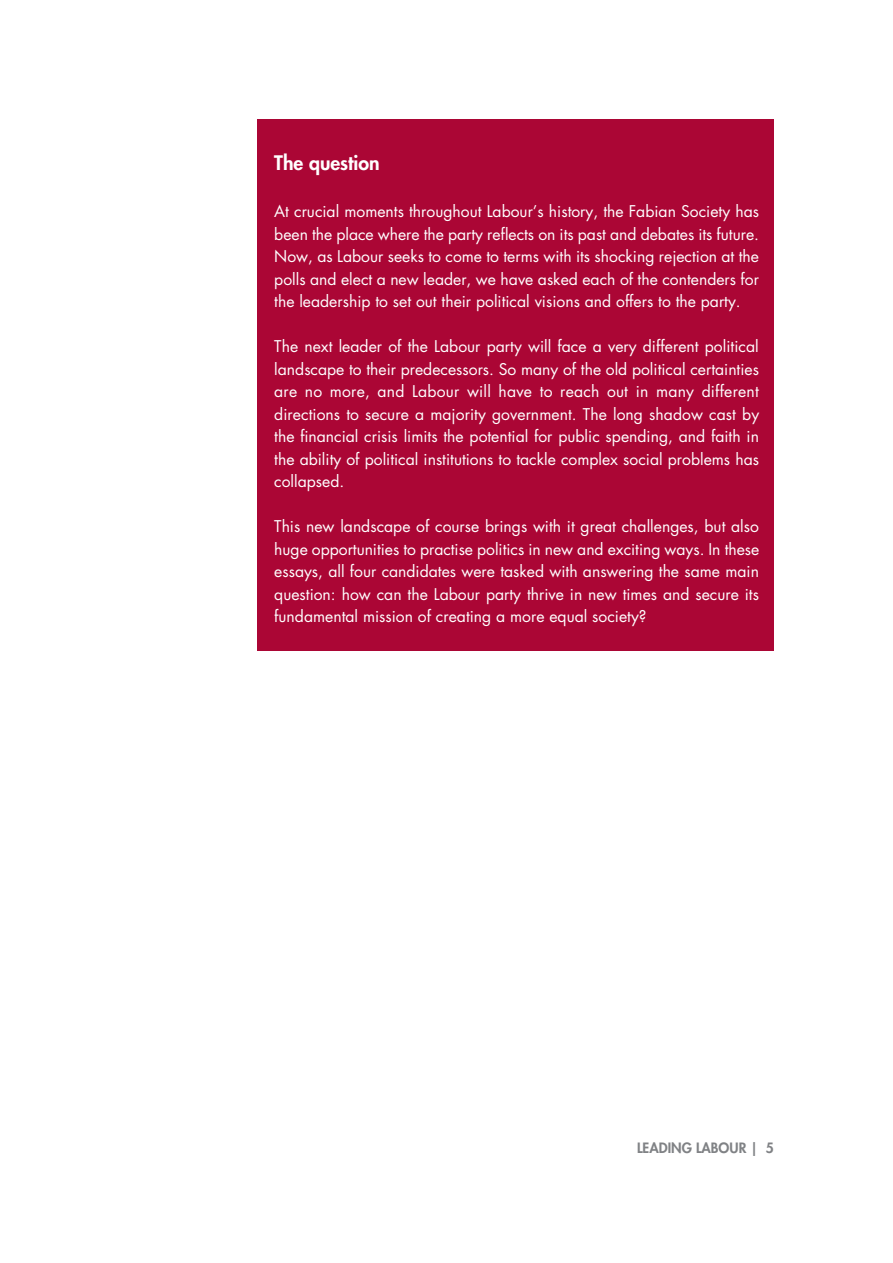
<style>
.page{position:relative;width:893px;height:1263px;background:#fff}
.page>*{position:absolute;margin:0;border:0;box-sizing:border-box;transform-origin:0 0}
.t1{font:800 19.5px "Futura Std";color:#fff}
.t2{font:15.75px/22.5px "Futura Std";color:#fff;text-align:justify}
.t3{font:800 13.8px "Futura Std";color:#808285}
</style>
<div class="page">
<div style="left:257px;top:119px;width:517px;height:532px;background:#ab0635"></div>
<p class="t1" style="left:274px;top:150px;width:107px">THE QUESTION</p>
<p class="t2" style="left:274px;top:200px;width:486px">At crucial moments throughout Labour’s history, the Fabian Society has been the place where the party reflects on its past and debates its future.<br>Now, as Labour seeks to come to terms with its shocking rejection at the polls and elect a new leader, we have asked each of the contenders for the leadership to set out their political visions and offers to the party.</p>
<p class="t2" style="left:274px;top:335px;width:486px">The next leader of the Labour party will face a very different political landscape to their predecessors. So many of the old political certainties are no more, and Labour will have to reach out in many different directions to secure a majority government. The long shadow cast by the financial crisis limits the potential for public spending, and faith in the ability of political institutions to tackle complex social problems has collapsed.</p>
<p class="t2" style="left:274px;top:515px;width:486px">This new landscape of course brings with it great challenges, but also huge opportunities to practise politics in new and exciting ways. In these essays, all four candidates were tasked with answering the same main question: how can the Labour party thrive in new times and secure its fundamental mission of creating a more equal society?</p>
<p class="t3" style="left:637px;top:1139px;width:138px">LEADING LABOUR | 5</p>
</div>
